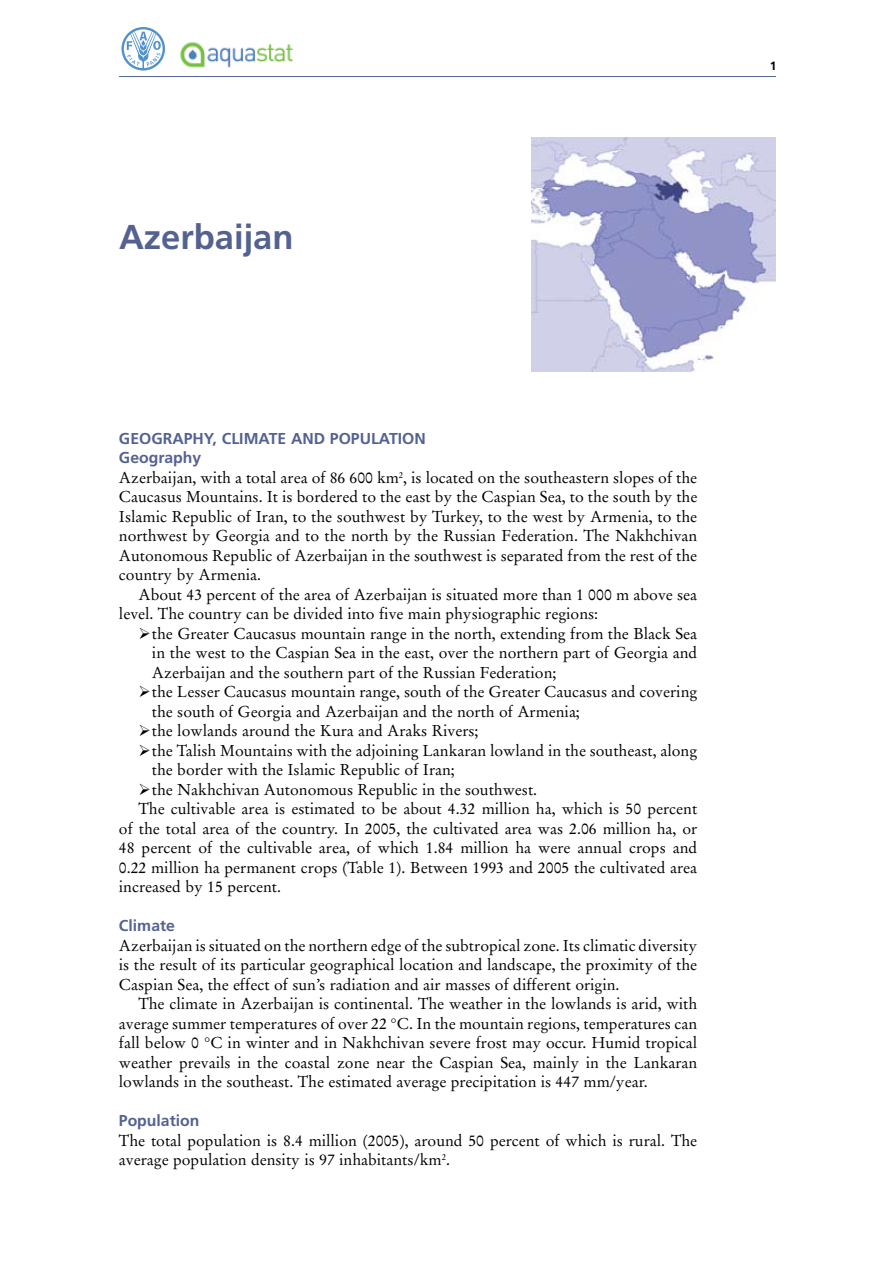
<style>
.page{position:relative;width:893px;height:1263px;background:#fff}
.page>*{position:absolute;margin:0;border:0;box-sizing:border-box;transform-origin:0 0}
.t1{font:700 34.5px "Frutiger LT Std";color:#546292}
.t2{font:15.75px/19.5px "Stempel Garamond LT Std";color:#000;text-align:justify}
.t3{font:700 15.75px/19.5px "Frutiger LT Std";color:#546292}
.t4{font:700 12px "Frutiger LT Std";color:#000}
</style>
<div class="page">
<hr style="left:119px;top:76px;width:657px;height:1px;background:#546292">
<img style="left:532px;top:138px;width:243px;height:234px">
<svg style="left:121px;top:27px;width:44px;height:44px"></svg>
<img style="left:180px;top:42px;width:113px;height:26px">
<h1 class="t1" style="left:119px;top:217px;width:176px">Azerbaijan</h1>
<p class="t3" style="left:119px;top:429px;width:308px">Geography, climate and population<br>Geography</p>
<p class="t2" style="left:119px;top:468px;width:580px">Azerbaijan, with a total area of 86 600 km<sup>2</sup>, is located on the southeastern slopes of the Caucasus Mountains. It is bordered to the east by the Caspian Sea, to the south by the Islamic Republic of Iran, to the southwest by Turkey, to the west by Armenia, to the northwest by Georgia and to the north by the Russian Federation. The Nakhchivan Autonomous Republic of Azerbaijan in the southwest is separated from the rest of the country by Armenia.</p>
<p class="t2" style="left:119px;top:585px;width:580px;text-indent:19px">About 43 percent of the area of Azerbaijan is situated more than 1 000 m above sea level. The country can be divided into five main physiographic regions:</p>
<p class="t2" style="left:152px;top:624px;width:547px">the Greater Caucasus mountain range in the north, extending from the Black Sea</p>
<p class="t2" style="left:152px;top:643px;width:547px">in the west to the Caspian Sea in the east, over the northern part of Georgia and</p>
<p class="t2" style="left:152px;top:663px;width:406px">Azerbaijan and the southern part of the Russian Federation;</p>
<p class="t2" style="left:152px;top:682px;width:547px">the Lesser Caucasus mountain range, south of the Greater Caucasus and covering</p>
<p class="t2" style="left:152px;top:702px;width:429px">the south of Georgia and Azerbaijan and the north of Armenia;</p>
<p class="t2" style="left:152px;top:721px;width:328px">the lowlands around the Kura and Araks Rivers;</p>
<p class="t2" style="left:152px;top:741px;width:547px">the Talish Mountains with the adjoining Lankaran lowland in the southeast, along</p>
<p class="t2" style="left:152px;top:760px;width:304px">the border with the Islamic Republic of Iran;</p>
<p class="t2" style="left:152px;top:780px;width:387px">the Nakhchivan Autonomous Republic in the southwest.</p>
<p class="t2" style="left:138px;top:799px;width:560px">The cultivable area is estimated to be about 4.32 million ha, which is 50 percent</p>
<p class="t2" style="left:119px;top:819px;width:580px">of the total area of the country. In 2005, the cultivated area was 2.06 million ha, or</p>
<p class="t2" style="left:119px;top:838px;width:580px">48 percent of the cultivable area, of which 1.84 million ha were annual crops and</p>
<p class="t2" style="left:119px;top:858px;width:580px">0.22 million ha permanent crops (Table 1). Between 1993 and 2005 the cultivated area</p>
<p class="t2" style="left:119px;top:877px;width:164px">increased by 15 percent.</p>
<p class="t3" style="left:119px;top:916px;width:58px">Climate</p>
<p class="t2" style="left:119px;top:936px;width:580px">Azerbaijan is situated on the northern edge of the subtropical zone. Its climatic diversity is the result of its particular geographical location and landscape, the proximity of the Caspian Sea, the effect of sun’s radiation and air masses of different origin.</p>
<p class="t2" style="left:119px;top:994px;width:580px;text-indent:19px">The climate in Azerbaijan is continental. The weather in the lowlands is arid, with average summer temperatures of over 22 °C. In the mountain regions, temperatures can fall below 0 °C in winter and in Nakhchivan severe frost may occur. Humid tropical weather prevails in the coastal zone near the Caspian Sea, mainly in the Lankaran lowlands in the southeast. The estimated average precipitation is 447 mm/year.</p>
<p class="t3" style="left:119px;top:1111px;width:82px">Population</p>
<p class="t2" style="left:119px;top:1131px;width:580px">The total population is 8.4 million (2005), around 50 percent of which is rural. The average population density is 97 inhabitants/km<sup>2</sup>.</p>
<p class="t4" style="left:770px;top:59px;width:8px">1</p>
</div>
